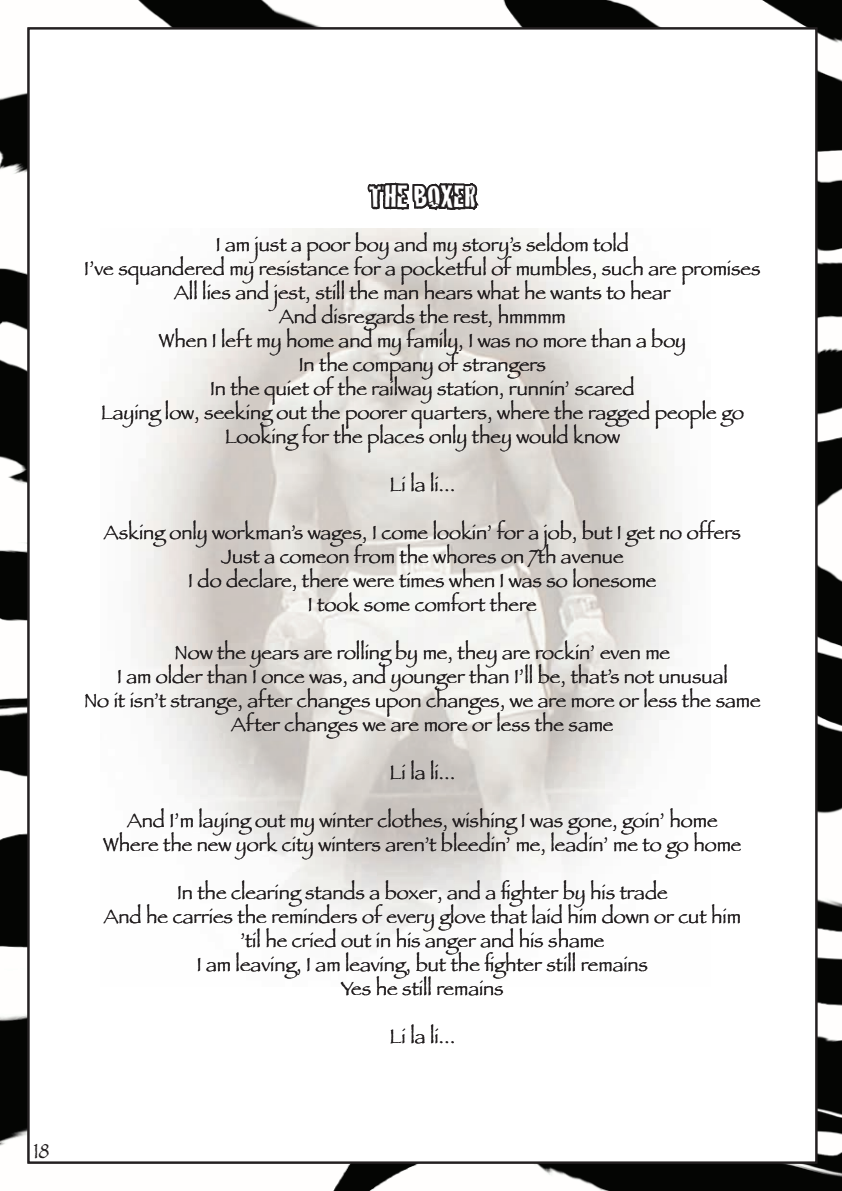
<style>
.page{position:relative;width:842px;height:1191px;background:#fff}
.page>*{position:absolute;margin:0;border:0;box-sizing:border-box;transform-origin:0 0}
.t1{font:32px "Cracked";color:#fff}
.t2{font:22px "Papyrus";color:#231f20}
.t3{font:20px/24px "Papyrus";color:#231f20;text-align:center}
</style>
<div class="page">
<img style="left:0;top:0;width:842px;height:1191px">
<div style="left:28px;top:28px;width:788px;height:1134px;background:#fff"></div>
<img style="left:131px;top:229px;width:552px;height:716px">
<svg style="left:366px;top:182px;width:113px;height:87px"></svg>
<h1 class="t1" style="left:369px;top:171px;width:108px">THE BOXER</h1>
<p class="t3" style="left:84px;top:232px;width:678px">I am just a poor boy and my story’s seldom told<br>I’ve squandered my resistance for a pocketful of mumbles, such are promises All lies and jest, still the man hears what he wants to hear<br>And disregards the rest, hmmmm<br>When I left my home and my family, I was no more than a boy<br>In the company of strangers<br>In the quiet of the railway station, runnin’ scared<br>Laying low, seeking out the poorer quarters, where the ragged people go Looking for the places only they would know</p>
<p class="t3" style="left:389px;top:472px;width:67px">Li la li...</p>
<p class="t3" style="left:104px;top:520px;width:638px">Asking only workman’s wages, I come lookin’ for a job, but I get no offers Just a comeon from the whores on 7th avenue<br>I do declare, there were times when I was so lonesome<br>I took some comfort there</p>
<p class="t3" style="left:84px;top:640px;width:678px">Now the years are rolling by me, they are rockin’ even me<br>I am older than I once was, and younger than I’ll be, that’s not unusual<br>No it isn’t strange, after changes upon changes, we are more or less the same After changes we are more or less the same</p>
<p class="t3" style="left:389px;top:760px;width:67px">Li la li...</p>
<p class="t3" style="left:103px;top:808px;width:640px">And I’m laying out my winter clothes, wishing I was gone, goin’ home<br>Where the new york city winters aren’t bleedin’ me, leadin’ me to go home</p>
<p class="t3" style="left:104px;top:880px;width:639px">In the clearing stands a boxer, and a fighter by his trade<br>And he carries the reminders of every glove that laid him down or cut him ’til he cried out in his anger and his shame<br>I am leaving, I am leaving, but the fighter still remains<br>Yes he still remains</p>
<p class="t3" style="left:389px;top:1024px;width:67px">Li la li...</p>
<p class="t2" style="left:33px;top:1137px;width:18px">18</p>
</div>
